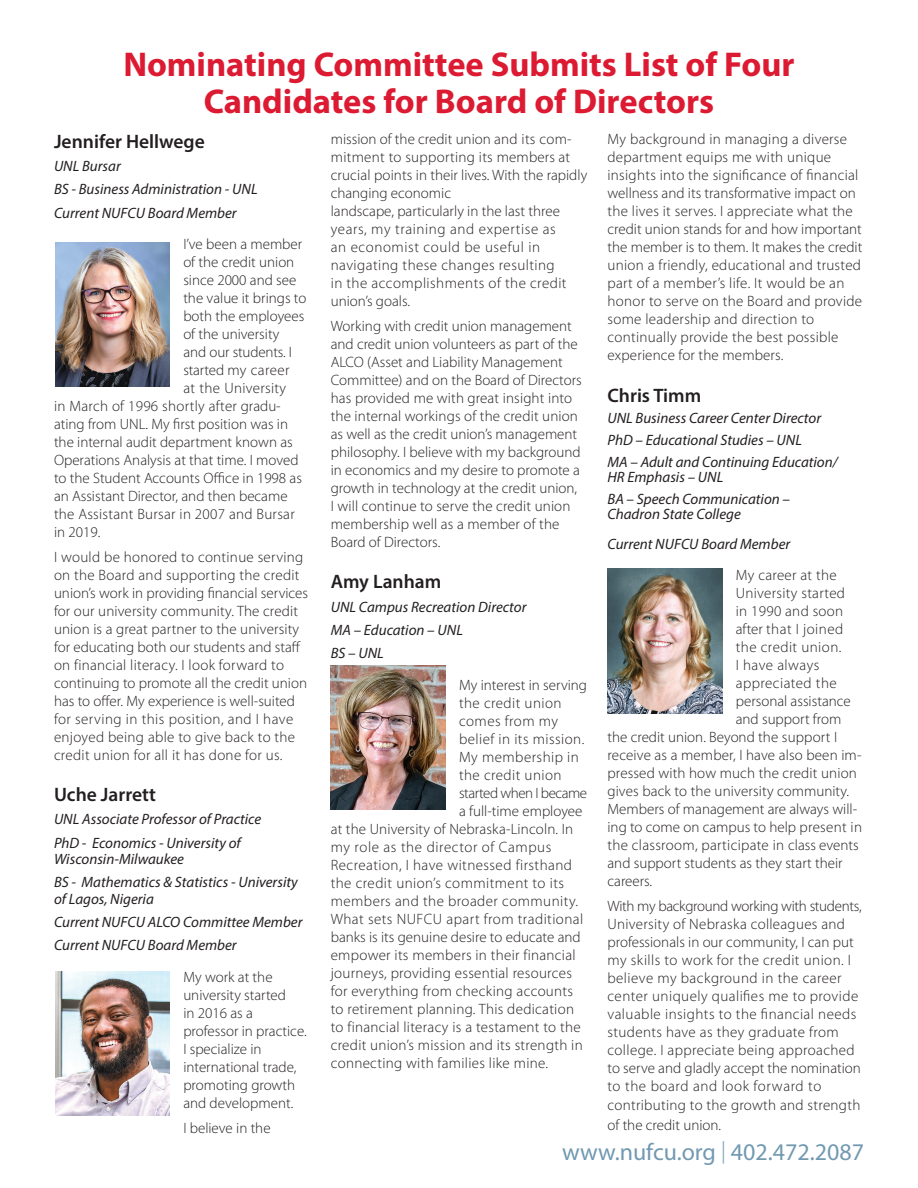
<style>
.page{position:relative;width:918px;height:1188px;background:#fff}
.page>*{position:absolute;margin:0;border:0;box-sizing:border-box;transform-origin:0 0}
.t1{font:700 34.5px/37.5px "Myriad Pro";color:#dc1a32;text-align:center}
.t2{font:24px "Myriad Pro";color:#7199b1}
.t3{font:600 19.5px "Myriad Pro";color:#231f20}
.t4{font:300 15px/18px "Myriad Pro";letter-spacing:.01em;color:#231f20}
.t5{font:italic 15px/16.5px "Myriad Pro";color:#231f20}
.t6{font:300 15px "Myriad Pro";letter-spacing:.03em;color:#231f20}
.t7{font:300 15px "Myriad Pro";letter-spacing:.04em;color:#231f20}
.t8{font:300 15px "Myriad Pro";letter-spacing:-.03em;color:#231f20}
.t9{font:300 15px "Myriad Pro";letter-spacing:-.01em;color:#231f20}
.s1{font-weight:300;font-size:22.5px}
</style>
<div class="page">
<img style="left:55px;top:242px;width:115px;height:145px">
<img style="left:331px;top:665px;width:115px;height:145px">
<img style="left:55px;top:971px;width:115px;height:145px">
<img style="left:608px;top:569px;width:114px;height:144px">
<p class="t1" style="left:123px;top:44px;width:673px">Nominating Committee Submits List of Four<br>Candidates for Board of Directors</p>
<p class="t3" style="left:54px;top:129px;width:152px">Jennifer Hellwege</p>
<p class="t5" style="left:54px;top:158px;width:68px">UNL Bursar</p>
<p class="t5" style="left:54px;top:181px;width:205px">BS - Business Administration - UNL</p>
<p class="t5" style="left:54px;top:204px;width:184px">Current NUFCU Board Member</p>
<p class="t4" style="left:183px;top:235px;width:120px">I’ve been a member</p>
<p class="t4" style="left:183px;top:253px;width:113px">of the credit union</p>
<p class="t4" style="left:183px;top:271px;width:115px">since 2000 and see</p>
<p class="t4" style="left:183px;top:289px;width:125px">the value it brings to</p>
<p class="t4" style="left:183px;top:307px;width:123px">both the employees</p>
<p class="t4" style="left:183px;top:325px;width:98px">of the university</p>
<p class="t9" style="left:183px;top:343px;width:110px">and our students. I</p>
<p class="t4" style="left:183px;top:361px;width:108px">started my career</p>
<p class="t4" style="left:183px;top:379px;width:104px">at the University</p>
<p class="t4" style="left:54px;top:397px;width:228px">in March of 1996 shortly after gradu-</p>
<p class="t4" style="left:54px;top:415px;width:236px">ating from UNL. My first position was in</p>
<p class="t4" style="left:54px;top:433px;width:240px">the internal audit department known as</p>
<p class="t4" style="left:54px;top:451px;width:246px">Operations Analysis at that time. I moved</p>
<p class="t4" style="left:54px;top:469px;width:249px">to the Student Accounts Office in 1998 as</p>
<p class="t4" style="left:54px;top:487px;width:235px">an Assistant Director, and then became</p>
<p class="t4" style="left:54px;top:505px;width:242px">the Assistant Bursar in 2007 and Bursar</p>
<p class="t4" style="left:54px;top:523px;width:48px">in 2019.</p>
<p class="t4" style="left:54px;top:548px;width:256px">I would be honored to continue serving on the Board and supporting the credit union’s work in providing financial services for our university community. The credit union is a great partner to the university for educating both our students and staff on financial literacy. I look forward to continuing to promote all the credit union has to offer. My experience is well-suited for serving in this position, and I have enjoyed being able to give back to the credit union for all it has done for us.</p>
<p class="t3" style="left:54px;top:782px;width:103px">Uche Jarrett</p>
<p class="t5" style="left:54px;top:811px;width:209px">UNL Associate Professor of Practice</p>
<p class="t5" style="left:54px;top:834px;width:188px">PhD - Economics - University of<br>Wisconsin-Milwaukee</p>
<p class="t5" style="left:54px;top:874px;width:245px">BS - Mathematics &amp; Statistics - University of Lagos, Nigeria</p>
<p class="t5" style="left:54px;top:914px;width:250px">Current NUFCU ALCO Committee Member</p>
<p class="t5" style="left:54px;top:937px;width:184px">Current NUFCU Board Member</p>
<p class="t4" style="left:183px;top:968px;width:125px">My work at the university started<br>in 2016 as a professor in practice.<br>I specialize in international trade, promoting growth and development.</p>
<p class="t4" style="left:183px;top:1118px;width:89px">I believe in the</p>
<p class="t4" style="left:331px;top:130px;width:258px">mission of the credit union and its com&shy;mitment to supporting its members at crucial points in their lives. With the rapidly changing economic<br>landscape, particularly in the last three years, my training and expertise as<br>an economist could be useful in navigating these changes resulting<br>in the accomplishments of the credit union’s goals.</p>
<p class="t4" style="left:331px;top:317px;width:253px">Working with credit union management and credit union volunteers as part of the ALCO (Asset and Liability Management Committee) and on the Board of Directors has provided me with great insight into the internal workings of the credit union as well as the credit union’s management philosophy. I believe with my background in economics and my desire to promote a growth in technology at the credit union, I will continue to serve the credit union membership well as a member of the Board of Directors.</p>
<p class="t3" style="left:331px;top:569px;width:112px">Amy Lanham</p>
<p class="t5" style="left:331px;top:598px;width:197px">UNL Campus Recreation Director</p>
<p class="t5" style="left:331px;top:621px;width:134px">MA – Education – UNL</p>
<p class="t5" style="left:331px;top:645px;width:55px">BS – UNL</p>
<p class="t4" style="left:459px;top:676px;width:130px">My interest in serving</p>
<p class="t6" style="left:459px;top:694px;width:104px">the credit union</p>
<p class="t6" style="left:459px;top:712px;width:100px">comes from my</p>
<p class="t6" style="left:459px;top:730px;width:127px">belief in its mission.</p>
<p class="t6" style="left:459px;top:748px;width:121px">My membership in</p>
<p class="t6" style="left:459px;top:766px;width:104px">the credit union</p>
<p class="t8" style="left:459px;top:784px;width:130px">started when I became</p>
<p class="t4" style="left:459px;top:802px;width:125px">a full-time employee</p>
<p class="t4" style="left:331px;top:820px;width:244px">at the University of Nebraska-Lincoln. In</p>
<p class="t7" style="left:331px;top:838px;width:222px">my role as the director of Campus</p>
<p class="t6" style="left:331px;top:856px;width:243px">Recreation, I have witnessed firsthand</p>
<p class="t6" style="left:331px;top:874px;width:235px">the credit union’s commitment to its</p>
<p class="t6" style="left:331px;top:892px;width:249px">members and the broader community.</p>
<p class="t6" style="left:331px;top:910px;width:254px">What sets NUFCU apart from traditional</p>
<p class="t4" style="left:331px;top:928px;width:252px">banks is its genuine desire to educate and</p>
<p class="t4" style="left:331px;top:946px;width:246px">empower its members in their financial</p>
<p class="t4" style="left:331px;top:964px;width:243px">journeys, providing essential resources</p>
<p class="t4" style="left:331px;top:982px;width:244px">for everything from checking accounts</p>
<p class="t4" style="left:331px;top:1000px;width:245px">to retirement planning. This dedication</p>
<p class="t4" style="left:331px;top:1018px;width:251px">to financial literacy is a testament to the</p>
<p class="t4" style="left:331px;top:1036px;width:254px">credit union’s mission and its strength in</p>
<p class="t4" style="left:331px;top:1054px;width:219px">connecting with families like mine.</p>
<p class="t4" style="left:608px;top:130px;width:256px">My background in managing a diverse department equips me with unique insights into the significance of financial wellness and its transformative impact on the lives it serves. I appreciate what the credit union stands for and how important the member is to them. It makes the credit union a friendly, educational and trusted part of a member’s life. It would be an honor to serve on the Board and provide some leadership and direction to continually provide the best possible experience for the members.</p>
<p class="t3" style="left:608px;top:383px;width:95px">Chris Timm</p>
<p class="t5" style="left:608px;top:410px;width:215px">UNL Business Career Center Director</p>
<p class="t5" style="left:608px;top:432px;width:196px">PhD – Educational Studies – UNL</p>
<p class="t5" style="left:608px;top:454px;width:232px;line-height:15px">MA – Adult and Continuing Education/<br>HR Emphasis – UNL</p>
<p class="t5" style="left:608px;top:491px;width:184px;line-height:15px">BA – Speech Communication –<br>Chadron State College</p>
<p class="t5" style="left:608px;top:535px;width:184px">Current NUFCU Board Member</p>
<p class="t4" style="left:736px;top:566px;width:102px">My career at the</p>
<p class="t4" style="left:736px;top:584px;width:111px">University started</p>
<p class="t4" style="left:736px;top:602px;width:109px">in 1990 and soon</p>
<p class="t6" style="left:736px;top:620px;width:109px">after that I joined</p>
<p class="t6" style="left:736px;top:638px;width:107px">the credit union.</p>
<p class="t6" style="left:736px;top:656px;width:85px">I have always</p>
<p class="t6" style="left:736px;top:674px;width:103px">appreciated the</p>
<p class="t4" style="left:736px;top:692px;width:117px">personal assistance</p>
<p class="t4" style="left:736px;top:710px;width:107px">and support from</p>
<p class="t4" style="left:608px;top:728px;width:231px">the credit union. Beyond the support I</p>
<p class="t4" style="left:608px;top:746px;width:256px">receive as a member, I have also been im-</p>
<p class="t4" style="left:608px;top:764px;width:251px">pressed with how much the credit union</p>
<p class="t4" style="left:608px;top:782px;width:243px">gives back to the university community.</p>
<p class="t4" style="left:608px;top:800px;width:251px">Members of management are always will-</p>
<p class="t4" style="left:608px;top:818px;width:256px">ing to come on campus to help present in</p>
<p class="t4" style="left:608px;top:836px;width:253px">the classroom, participate in class events</p>
<p class="t4" style="left:608px;top:854px;width:237px">and support students as they start their</p>
<p class="t4" style="left:608px;top:872px;width:46px">careers.</p>
<p class="t4" style="left:608px;top:897px;width:256px">With my background working with students, University of Nebraska colleagues and professionals in our community, I can put my skills to work for the credit union. I believe my background in the career center uniquely qualifies me to provide valuable insights to the financial needs students have as they graduate from college. I appreciate being approached to serve and gladly accept the nomination to the board and look forward to</p>
<p class="t4" style="left:608px;top:1096px;width:254px;line-height:19.5px">contributing to the growth and strength of the credit union.</p>
<p class="t2" style="left:562px;top:1137px;width:303px">www.nufcu.org <span class="s1">|</span> 402.472.2087</p>
</div>
